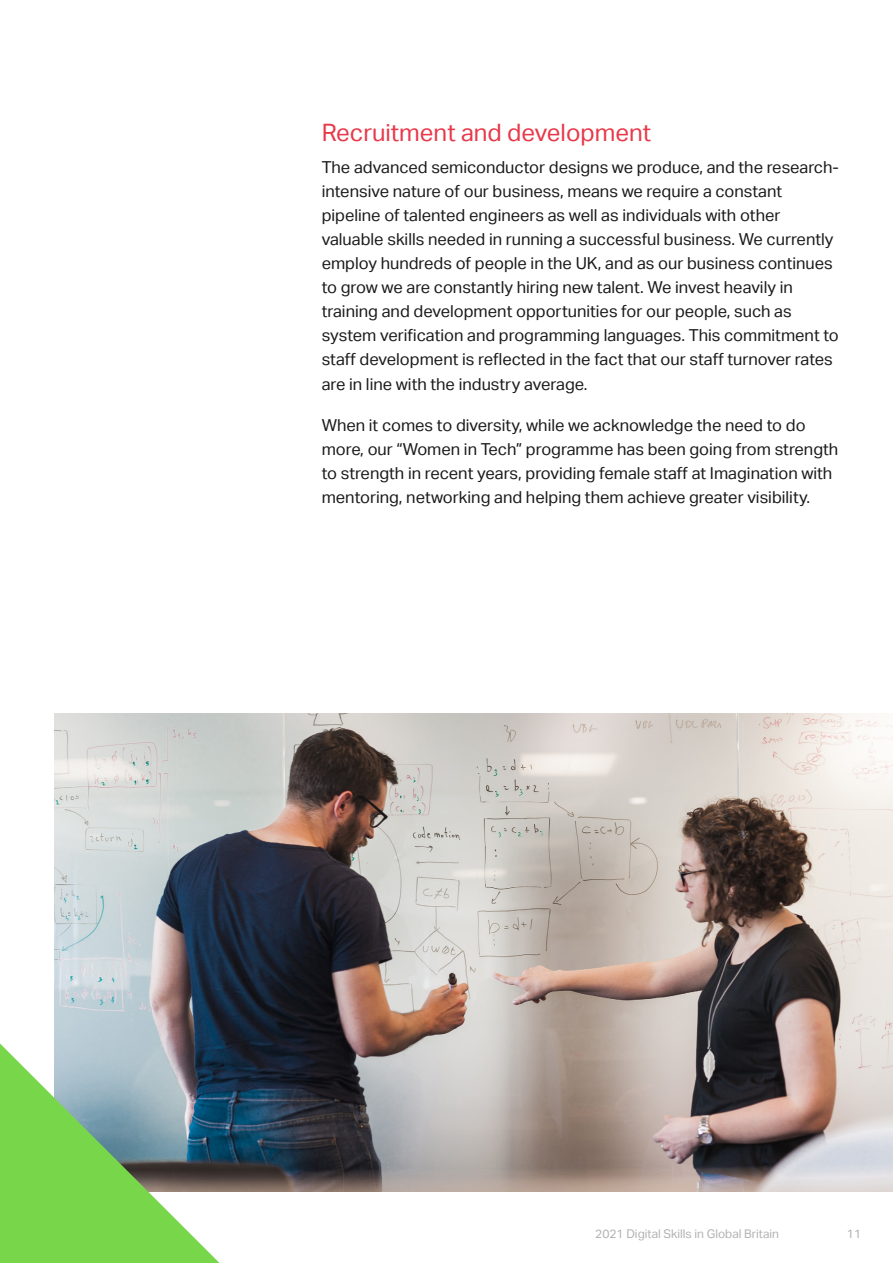
<style>
.page{position:relative;width:893px;height:1263px;background:#fff}
.page>*{position:absolute;margin:0;border:0;box-sizing:border-box;transform-origin:0 0}
.t1{font:24px "Aktiv Grotesk";color:#e8394a}
.t2{font:16.5px/24px "Aktiv Grotesk";color:#1a1a1a}
.t3{font:12px "Aktiv Grotesk";color:#b3b2b2}
</style>
<div class="page">
<img style="left:54px;top:713px;width:839px;height:479px">
<svg style="left:0;top:1043px;width:219px;height:220px;background:#83bc7c"></svg>
<h1 class="t1" style="left:322px;top:119px;width:331px">Recruitment and development</h1>
<p class="t2" style="left:322px;top:156px;width:519px">The advanced semiconductor designs we produce, and the research&shy;intensive nature of our business, means we require a constant pipeline of talented engineers as well as individuals with other valuable skills needed in running a successful business. We currently employ hundreds of people in the UK, and as our business continues to grow we are constantly hiring new talent. We invest heavily in training and development opportunities for our people, such as system verification and programming languages. This commitment to staff development is reflected in the fact that our staff turnover rates are in line with the industry average.</p>
<p class="t2" style="left:322px;top:413px;width:518px">When it comes to diversity, while we acknowledge the need to do more, our “Women in Tech” programme has been going from strength to strength in recent years, providing female staff at Imagination with mentoring, networking and helping them achieve greater visibility.</p>
<p class="t3" style="left:595px;top:1226px;width:185px">2021 Digital Skills in Global Britain</p>
<p class="t3" style="left:847px;top:1226px;width:16px">11</p>
</div>
